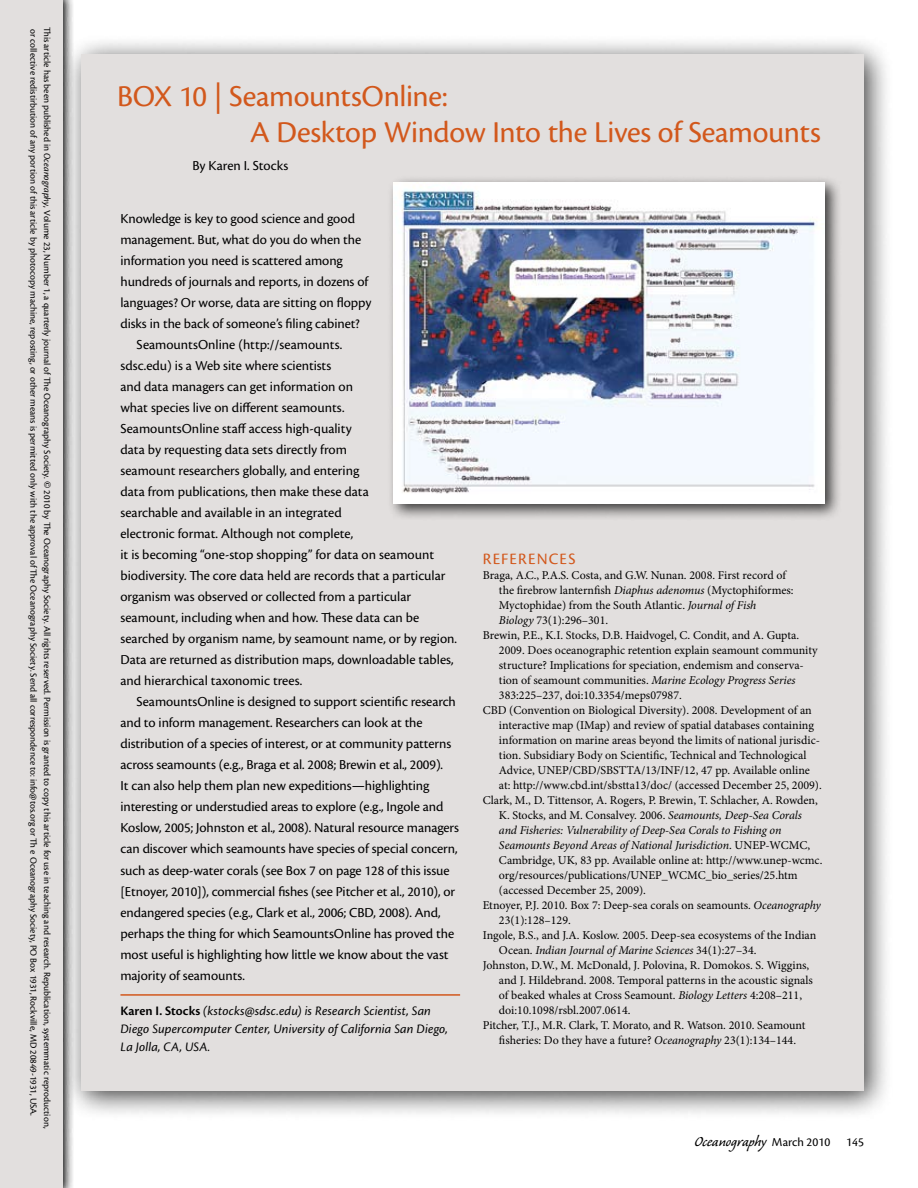
<style>
.page{position:relative;width:918px;height:1188px;background:#fff}
.page>*{position:absolute;margin:0;border:0;box-sizing:border-box;transform-origin:0 0}
.t1{font:31.5px/36px "Cronos Pro";letter-spacing:-.01em;color:#d2581c}
.t2{font:18px "Caliban";color:#000}
.t3{font:16.5px "Cronos Pro";letter-spacing:.07em;color:#d2581c}
.t4{font:14.25px "Cronos Pro";letter-spacing:-.005em;color:#000}
.t5{font:italic 13.5px/18px "Cronos Pro";letter-spacing:.01em;color:#000}
.t6{font:12.75px "Cronos Pro";color:#000}
.t7{font:12px "Minion Pro";color:#000}
.t8{font:italic 12px "Minion Pro";letter-spacing:-.005em;color:#000}
.t9{font:9.75px/13.5px "Cronos Pro";color:#000}
.s1{font-style:italic}
.s2{font-family:"Minion Pro";font-weight:600;font-size:10.5px}
.s3{font-weight:600;font-style:normal}
.s4{font-style:normal}
.s5{font-family:"Cronos Pro";font-size:12.75px}
</style>
<div class="page">
<div style="left:61px;top:34px;width:834px;height:1087px;background:#000;opacity:.75"></div>
<div style="left:81px;top:54px;width:783px;height:1037px;background:#e2dfde"></div>
<hr style="left:120px;top:994px;width:340px;height:2px;background:#d2581c">
<div style="left:386px;top:175px;width:456px;height:346px;background:#000;opacity:.75"></div>
<img style="left:394px;top:182px;width:431px;height:322px">
<svg style="left:63px;top:0;width:11px;height:1188px"></svg>
<div style="left:0;top:0;width:63px;height:1188px;background:#e2dfde"></div>
<p class="t9" style="left:54px;top:27px;width:1103px;rotate:90deg">This article has been published in <span class="s1">Oceanography</span>, Volume 23, Number 1, a quarterly journal of The Oceanography Society. <span class="s2">©</span> 2010 by The Oceanography Society. All rights reserved. Permission is granted to copy this article for use in teaching and research. Republication, systemmatic reproduction, or collective redistirbution of any portion of this article by photocopy machine, reposting, or other means is permitted only with the approval of The Oceanography Society. Send all correspondence to: info@tos.org or Th e Oceanography Society, PO Box 1931, Rockville, MD 20849-1931, USA.</p>
<h1 class="t1" style="left:250px;top:78px;width:572px;text-indent:-133px">BOX 10 | SeamountsOnline:<br>A Desktop Window Into the Lives of Seamounts</h1>
<p class="t4" style="left:193px;top:157px;width:97px">By Karen I. Stocks</p>
<p class="t4" style="left:120px;top:211px;width:236px">Knowledge is key to good science and good</p>
<p class="t4" style="left:120px;top:232px;width:242px">management. But, what do you do when the</p>
<p class="t4" style="left:120px;top:253px;width:224px">information you need is scattered among</p>
<p class="t4" style="left:120px;top:274px;width:249px">hundreds of journals and reports, in dozens of</p>
<p class="t4" style="left:120px;top:295px;width:253px">languages? Or worse, data are sitting on floppy</p>
<p class="t4" style="left:120px;top:316px;width:241px">disks in the back of someone’s filing cabinet?</p>
<p class="t4" style="left:137px;top:337px;width:207px">SeamountsOnline (http://seamounts.</p>
<p class="t4" style="left:120px;top:358px;width:212px">sdsc.edu) is a Web site where scientists</p>
<p class="t4" style="left:120px;top:379px;width:234px">and data managers can get information on</p>
<p class="t4" style="left:120px;top:400px;width:226px">what species live on different seamounts.</p>
<p class="t4" style="left:120px;top:421px;width:233px">SeamountsOnline staff access high-quality</p>
<p class="t4" style="left:120px;top:442px;width:228px">data by requesting data sets directly from</p>
<p class="t4" style="left:120px;top:463px;width:240px">seamount researchers globally, and entering</p>
<p class="t4" style="left:120px;top:484px;width:250px">data from publications, then make these data</p>
<p class="t4" style="left:120px;top:505px;width:223px">searchable and available in an integrated</p>
<p class="t4" style="left:120px;top:526px;width:234px">electronic format. Although not complete,</p>
<p class="t4" style="left:120px;top:547px;width:315px">it is becoming “one-stop shopping” for data on seamount</p>
<p class="t4" style="left:120px;top:568px;width:327px">biodiversity. The core data held are records that a particular</p>
<p class="t4" style="left:120px;top:589px;width:292px">organism was observed or collected from a particular</p>
<p class="t4" style="left:120px;top:610px;width:300px">seamount, including when and how. These data can be</p>
<p class="t4" style="left:120px;top:631px;width:338px">searched by organism name, by seamount name, or by region.</p>
<p class="t4" style="left:120px;top:652px;width:335px">Data are returned as distribution maps, downloadable tables,</p>
<p class="t4" style="left:120px;top:673px;width:183px">and hierarchical taxonomic trees.</p>
<p class="t4" style="left:137px;top:694px;width:321px">SeamountsOnline is designed to support scientific research</p>
<p class="t4" style="left:120px;top:715px;width:304px">and to inform management. Researchers can look at the</p>
<p class="t4" style="left:120px;top:736px;width:332px">distribution of a species of interest, or at community patterns</p>
<p class="t4" style="left:120px;top:757px;width:324px">across seamounts (e.g., Braga et al. 2008; Brewin et al., 2009).</p>
<p class="t4" style="left:120px;top:778px;width:311px">It can also help them plan new expeditions—highlighting</p>
<p class="t4" style="left:120px;top:799px;width:324px">interesting or understudied areas to explore (e.g., Ingole and</p>
<p class="t4" style="left:120px;top:820px;width:340px">Koslow, 2005; Johnston et al., 2008). Natural resource managers</p>
<p class="t4" style="left:120px;top:841px;width:339px">can discover which seamounts have species of special concern,</p>
<p class="t4" style="left:120px;top:862px;width:331px">such as deep-water corals (see Box 7 on page 128 of this issue</p>
<p class="t4" style="left:120px;top:883px;width:336px">[Etnoyer, 2010]), commercial fishes (see Pitcher et al., 2010), or</p>
<p class="t4" style="left:120px;top:904px;width:322px">endangered species (e.g., Clark et al., 2006; CBD, 2008). And,</p>
<p class="t4" style="left:120px;top:925px;width:335px">perhaps the thing for which SeamountsOnline has proved the</p>
<p class="t4" style="left:120px;top:946px;width:330px">most useful is highlighting how little we know about the vast</p>
<p class="t4" style="left:120px;top:967px;width:126px">majority of seamounts.</p>
<p class="t5" style="left:120px;top:1002px;width:329px"><span class="s3">Karen I. Stocks</span> (kstocks@sdsc.edu) is Research Scientist, San<br>Diego Supercomputer Center, University of California San Diego,<br>La Jolla, CA, USA.</p>
<p class="t3" style="left:483px;top:549px;width:94px">REFERENCES</p>
<p class="t7" style="left:483px;top:567px;width:305px">Braga, A.C., P.A.S. Costa, and G.W. Nunan. 2008. First record of</p>
<p class="t7" style="left:499px;top:582px;width:296px">the firebrow lanternfish <span class="s1">Diaphus adenomus</span> (Myctophiformes:</p>
<p class="t7" style="left:499px;top:597px;width:259px">Myctophidae) from the South Atlantic. <span class="s1">Journal of Fish</span></p>
<p class="t7" style="left:499px;top:612px;width:111px"><span class="s1">Biology</span> 73(1):296–301.</p>
<p class="t7" style="left:483px;top:627px;width:318px">Brewin, P.E., K.I. Stocks, D.B. Haidvogel, C. Condit, and A. Gupta.</p>
<p class="t7" style="left:499px;top:642px;width:320px">2009. Does oceanographic retention explain seamount community</p>
<p class="t7" style="left:499px;top:657px;width:306px">structure? Implications for speciation, endemism and conserva-</p>
<p class="t8" style="left:499px;top:672px;width:298px"><span class="s4">tion of seamount communities.</span> Marine Ecology Progress Series</p>
<p class="t7" style="left:499px;top:687px;width:184px">383:225–237, doi:10.3354/meps07987.</p>
<p class="t7" style="left:483px;top:702px;width:330px">CBD (Convention on Biological Diversity). 2008. Development of an</p>
<p class="t7" style="left:499px;top:717px;width:317px">interactive map (IMap) and review of spatial databases containing</p>
<p class="t7" style="left:499px;top:732px;width:323px">information on marine areas beyond the limits of national jurisdic-</p>
<p class="t7" style="left:499px;top:747px;width:309px">tion. Subsidiary Body on Scientific, Technical and Technological</p>
<p class="t7" style="left:499px;top:762px;width:313px">Advice, UNEP/CBD/SBSTTA/13/INF/12, 47 pp. Available online</p>
<p class="t7" style="left:499px;top:777px;width:324px">at: http://www.cbd.int/sbstta13/doc/ (accessed December 25, 2009).</p>
<p class="t7" style="left:483px;top:792px;width:337px">Clark, M., D. Tittensor, A. Rogers, P. Brewin, T. Schlacher, A. Rowden,</p>
<p class="t7" style="left:499px;top:807px;width:304px">K. Stocks, and M. Consalvey. 2006. <span class="s1">Seamounts, Deep-Sea Corals</span></p>
<p class="t8" style="left:499px;top:822px;width:284px">and Fisheries: Vulnerability of Deep-Sea Corals to Fishing on</p>
<p class="t8" style="left:499px;top:837px;width:313px">Seamounts Beyond Areas of National Jurisdiction<span class="s4">. UNEP-WCMC,</span></p>
<p class="t7" style="left:499px;top:852px;width:325px">Cambridge, UK, 83 pp. Available online at: http://www.unep-wcmc.</p>
<p class="t7" style="left:499px;top:867px;width:300px">org/resources/publications/UNEP_WCMC_bio_series/25.htm</p>
<p class="t7" style="left:499px;top:882px;width:149px">(accessed December 25, 2009).</p>
<p class="t7" style="left:483px;top:897px;width:340px">Etnoyer, P.J. 2010. Box 7: Deep-sea corals on seamounts. <span class="s1">Oceanography</span></p>
<p class="t7" style="left:499px;top:912px;width:73px">23(1):128–129.</p>
<p class="t7" style="left:483px;top:927px;width:335px">Ingole, B.S., and J.A. Koslow. 2005. Deep-sea ecosystems of the Indian</p>
<p class="t8" style="left:499px;top:942px;width:259px"><span class="s4">Ocean.</span> Indian Journal of Marine Sciences <span class="s4">34(1):27–34.</span></p>
<p class="t7" style="left:483px;top:957px;width:328px">Johnston, D.W., M. McDonald, J. Polovina, R. Domokos. S. Wiggins,</p>
<p class="t7" style="left:499px;top:972px;width:315px">and J. Hildebrand. 2008. Temporal patterns in the acoustic signals</p>
<p class="t7" style="left:499px;top:987px;width:305px">of beaked whales at Cross Seamount. <span class="s1">Biology Letters</span> 4:208–211,</p>
<p class="t7" style="left:499px;top:1002px;width:133px">doi:10.1098/rsbl.2007.0614.</p>
<p class="t7" style="left:483px;top:1017px;width:324px">Pitcher, T.J., M.R. Clark, T. Morato, and R. Watson. 2010. Seamount</p>
<p class="t7" style="left:499px;top:1032px;width:299px">fisheries: Do they have a future? <span class="s1">Oceanography</span> 23(1):134–144.</p>
<p class="t2" style="left:694px;top:1132px;width:137px">Oceanography <span class="s5">March 2010</span></p>
<p class="t6" style="left:846px;top:1134px;width:19px">145</p>
</div>
